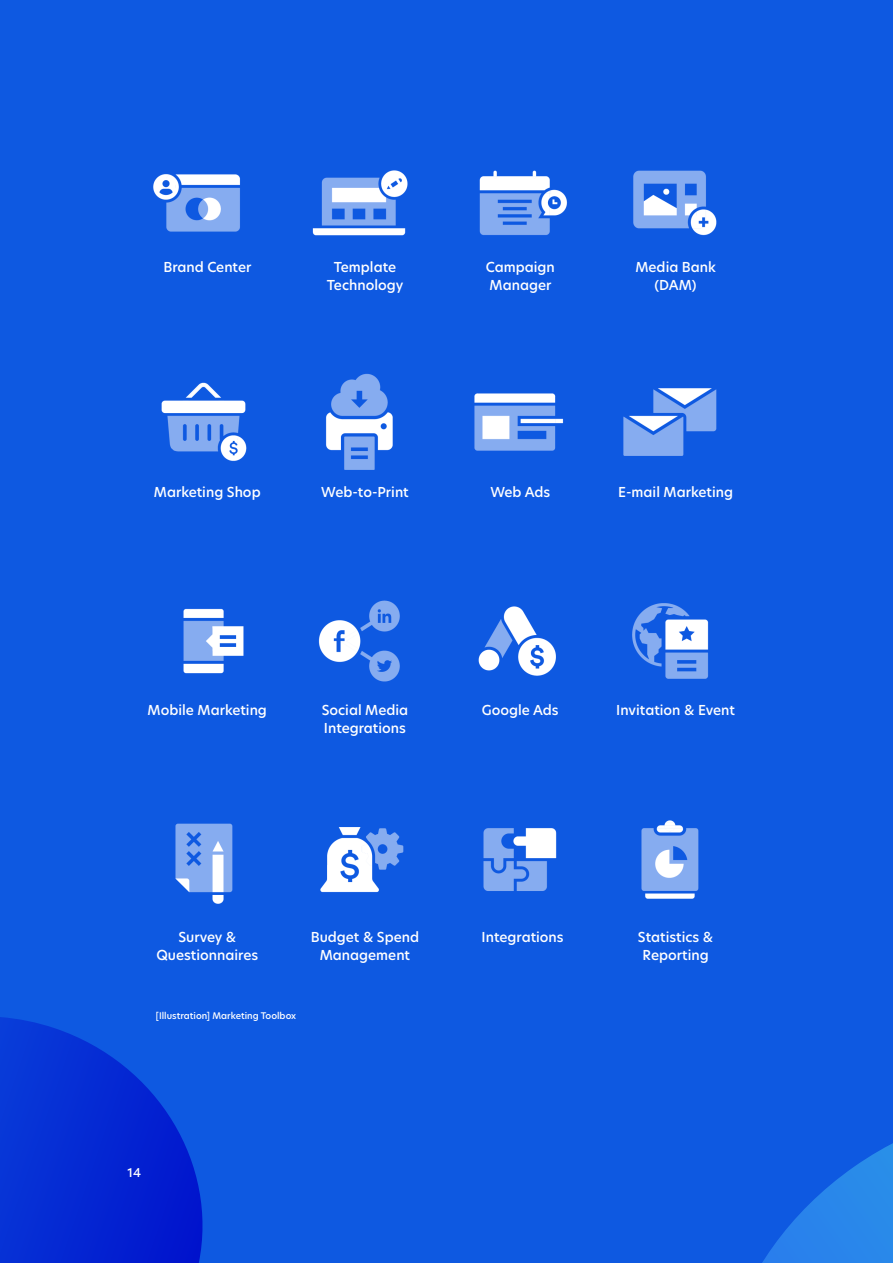
<style>
.page{position:relative;width:893px;height:1263px;background:#0e59e1}
.page>*{position:absolute;margin:0;border:0;box-sizing:border-box;transform-origin:0 0}
.WP_-__Body_text{font:500 13.5px/18px "Hero New";color:#fff;text-align:center}
.t1{font:500 12px "Hero New";color:#fff}
.WP_-_Image_text{font:500 9px "Hero New";color:#fff}
</style>
<div class="page">
<svg style="left:0;top:1017px;width:203px;height:246px"></svg>
<svg style="left:762px;top:1143px;width:131px;height:120px"></svg>
<img style="left:320px;top:827px;width:84px;height:66px">
<img style="left:479px;top:170px;width:88px;height:65px">
<img style="left:623px;top:388px;width:94px;height:68px">
<img style="left:478px;top:606px;width:78px;height:70px">
<img style="left:483px;top:828px;width:74px;height:63px">
<img style="left:632px;top:603px;width:77px;height:76px">
<img style="left:161px;top:382px;width:86px;height:79px">
<img style="left:633px;top:170px;width:84px;height:66px">
<img style="left:183px;top:608px;width:61px;height:66px">
<img style="left:318px;top:600px;width:82px;height:82px">
<img style="left:641px;top:820px;width:58px;height:79px">
<img style="left:175px;top:823px;width:58px;height:81px">
<img style="left:312px;top:170px;width:96px;height:66px">
<img style="left:474px;top:393px;width:90px;height:58px">
<img style="left:326px;top:373px;width:67px;height:97px">
<img style="left:153px;top:174px;width:87px;height:58px">
<p class="WP_-__Body_text" style="left:163px;top:258px;width:89px">Brand Center</p>
<p class="WP_-__Body_text" style="left:327px;top:258px;width:78px">Template<br>Technology</p>
<p class="WP_-__Body_text" style="left:486px;top:258px;width:70px;text-align:left">Campaign<br>Manager</p>
<p class="WP_-__Body_text" style="left:635px;top:258px;width:82px">Media Bank (DAM)</p>
<p class="WP_-__Body_text" style="left:154px;top:483px;width:108px">Marketing Shop</p>
<p class="WP_-__Body_text" style="left:321px;top:483px;width:89px">Web-to-Print</p>
<p class="WP_-__Body_text" style="left:490px;top:483px;width:61px">Web Ads</p>
<p class="WP_-__Body_text" style="left:618px;top:483px;width:116px">E-mail Marketing</p>
<p class="WP_-__Body_text" style="left:148px;top:701px;width:121px">Mobile Marketing</p>
<p class="WP_-__Body_text" style="left:322px;top:701px;width:88px;text-align:left">Social Media<br>Integrations</p>
<p class="WP_-__Body_text" style="left:482px;top:701px;width:78px">Google Ads</p>
<p class="WP_-__Body_text" style="left:616px;top:701px;width:120px">Invitation &amp; Event</p>
<p class="WP_-__Body_text" style="left:156px;top:928px;width:103px">Survey &amp;<br>Questionnaires</p>
<p class="WP_-__Body_text" style="left:311px;top:928px;width:110px">Budget &amp; Spend<br>Management</p>
<p class="WP_-__Body_text" style="left:638px;top:928px;width:77px">Statistics &amp;<br>Reporting</p>
<p class="WP_-__Body_text" style="left:482px;top:928px;width:84px">Integrations</p>
<p class="WP_-_Image_text" style="left:156px;top:1010px;width:142px">[Illustration] Marketing Toolbox</p>
<p class="t1" style="left:128px;top:1164px;width:15px">14</p>
</div>
